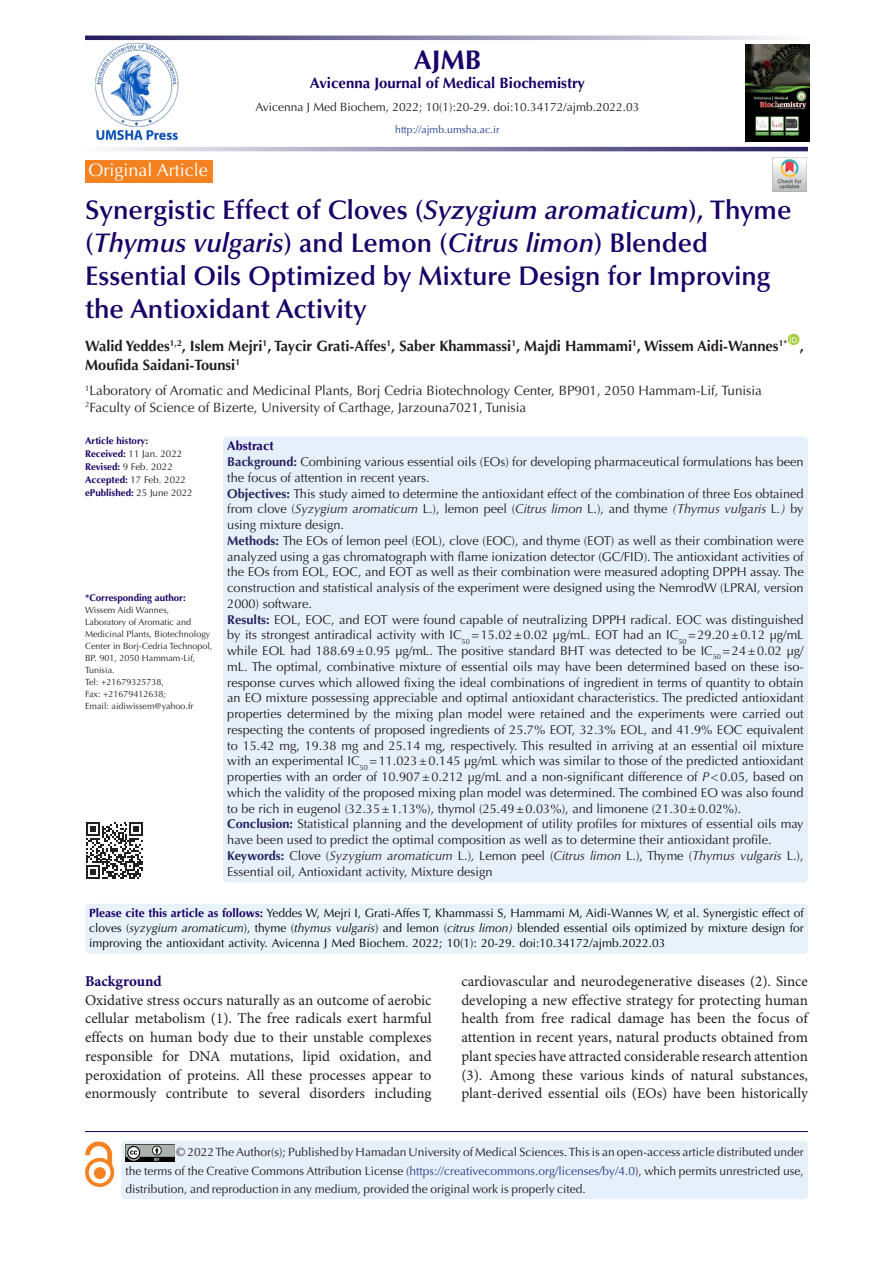
<style>
.page{position:relative;width:893px;height:1263px;background:#fff}
.page>*{position:absolute;margin:0;border:0;box-sizing:border-box;transform-origin:0 0}
.t1{font:600 27px/33px "Optima LT Std";color:#190066}
.t2{font:700 27px "Optima LT Std";color:#190066}
.t3{font:18px "Optima LT Std";color:#fff}
.Default{font:15px/18.8px "Minion Pro";letter-spacing:-.005em;color:#231f20;text-align:justify}
.t4{font:700 15px "Optima LT Std";color:#231f20}
.t5{font:700 15px "Optima LT Std";color:#190066}
.t6{font:700 15px "Minion Pro";color:#190066}
.t7{font:13.5px "Optima LT Std";color:#231f20}
.标-2{font:12.75px/15.8px "Optima LT Std";color:#231f20}
.t8{font:700 12.75px "Optima LT Std";color:#190066}
.t9{font:12px/15px "Optima LT Std";color:#040503;text-align:justify}
.t10{font:12px/18px "Optima LT Std";color:#221e1f;text-align:justify}
.t11{font:12px "Optima LT Std";color:#231f20}
.Body_Text{font:10.5px "Optima LT Std";color:#253f8e}
.t12{font:700 9.75px "Optima LT Std";color:#190066}
.t13{font:9.75px "Optima LT Std";color:#231f20}
.t14{font:9px/12px "Optima LT Std";color:#231f20}
.t15{font:7.8px "Arial";color:#fff}
.s1{font-style:italic}
.s2{font-weight:700;color:#190066}
.s3{font-weight:400;color:#231f20}
.s4{font-weight:700;color:#27235f}
.s5{color:#231f20}
.s6{color:#253f8e}
</style>
<div class="page">
<hr style="left:85px;top:1131px;width:723px;height:1px;background:#190066">
<div style="left:121px;top:1140px;width:687px;height:59px;background:#e6f0fa;border-radius:4px"></div>
<img style="left:125px;top:1145px;width:49px;height:17px">
<div style="left:788px;top:334px;width:11px;height:11px;background:#a6ce39;border-radius:50%"></div>
<div style="left:85px;top:160px;width:128px;height:22px;background:#f58220"></div>
<img style="left:773px;top:158px;width:34px;height:34px">
<div style="left:85px;top:904px;width:723px;height:50px;background:#e8f2fa;border-radius:4px"></div>
<svg style="left:112px;top:147px;width:696px;height:4px;background:#8b88ab"></svg>
<svg style="left:85px;top:36px;width:697px;height:4px;background:#8b88ab"></svg>
<div style="left:223px;top:437px;width:585px;height:445px;background:#e6f0fa;border-radius:4px"></div>
<svg style="left:86px;top:822px;width:57px;height:57px"></svg>
<div style="left:94px;top:1168px;width:11px;height:10px;background:#f58220;border-radius:50%"></div>
<div style="left:94px;top:1167px;width:11px;height:12px;border:1px solid #f58220;border-radius:50%"></div>
<div style="left:85px;top:1158px;width:29px;height:29px;border:4px solid #f58220;border-radius:50%"></div>
<svg style="left:86px;top:1142px;width:26px;height:24px"></svg>
<img style="left:95px;top:43px;width:84px;height:97px">
<img style="left:746px;top:44px;width:63px;height:98px">
<p class="t3" style="left:88px;top:160px;width:121px">Original Article</p>
<p class="t2" style="left:414px;top:44px;width:69px">AJMB</p>
<p class="t5" style="left:310px;top:74px;width:277px">Avicenna Journal of Medical Biochemistry</p>
<p class="t11" style="left:255px;top:100px;width:386px">Avicenna J Med Biochem, 2022; 10(1):20-29. doi:10.34172/ajmb.2022.03</p>
<p class="Body_Text" style="left:395px;top:124px;width:106px">http://ajmb.umsha.ac.ir</p>
<p class="t1" style="left:85px;top:194px;width:708px">Synergistic Effect of Cloves (<span class="s1">Syzygium aromaticum</span>), Thyme (<span class="s1">Thymus vulgaris</span>) and Lemon (<span class="s1">Citrus limon</span>) Blended Essential Oils Optimized by Mixture Design for Improving the Antioxidant Activity</p>
<p class="t4" style="left:85px;top:337px;width:704px">Walid Yeddes<sup>1,2</sup>, Islem Mejri<sup>1</sup>, Taycir Grati-Affes<sup>1</sup>, Saber Khammassi<sup>1</sup>, Majdi Hammami<sup>1</sup>, Wissem Aidi-Wannes<sup>1*</sup></p>
<p class="t15" style="left:790px;top:334px;width:9px">ID</p>
<p class="t4" style="left:800px;top:337px;width:6px">,</p>
<p class="t4" style="left:85px;top:356px;width:156px">Moufida Saidani-Tounsi<sup>1</sup></p>
<p class="t7" style="left:85px;top:383px;width:678px"><sup>1</sup>Laboratory of Aromatic and Medicinal Plants, Borj Cedria Biotechnology Center, BP901, 2050 Hammam-Lif, Tunisia</p>
<p class="t7" style="left:85px;top:399px;width:443px"><sup>2</sup>Faculty of Science of Bizerte, University of Carthage, Jarzouna7021, Tunisia</p>
<p class="t12" style="left:85px;top:435px;width:65px">Article history:</p>
<p class="t13" style="left:85px;top:448px;width:99px"><span class="s2">Received:</span> 11 Jan. 2022</p>
<p class="t13" style="left:85px;top:461px;width:89px"><span class="s2">Revised:</span> 9 Feb. 2022</p>
<p class="t13" style="left:85px;top:474px;width:102px"><span class="s2">Accepted:</span> 17 Feb. 2022</p>
<p class="t12" style="left:85px;top:487px;width:109px">ePublished: <span class="s3">25 June 2022</span></p>
<p class="t12" style="left:85px;top:592px;width:102px">*Corresponding author:</p>
<p class="t14" style="left:85px;top:604px;width:129px">Wissem Aidi Wannes,<br>Laboratory of Aromatic and<br>Medicinal Plants, Biotechnology<br>Center in Borj-Cedria Technopol,<br>BP. 901, 2050 Hammam-Lif,<br>Tunisia.</p>
<p class="t14" style="left:85px;top:676px;width:81px">Tel: +21679325738,</p>
<p class="t14" style="left:85px;top:688px;width:83px">Fax: +21679412638;</p>
<p class="t14" style="left:85px;top:700px;width:110px">Email: aidiwissem@yahoo.fr</p>
<p class="t8" style="left:227px;top:439px;width:48px">Abstract</p>
<p class="标-2" style="left:227px;top:454px;width:578px"><span class="s4">Background:</span> Combining various essential oils (EOs) for developing pharmaceutical formulations has been the focus of attention in recent years.</p>
<p class="标-2" style="left:227px;top:486px;width:578px;text-align:justify"><span class="s4">Objectives:</span> This study aimed to determine the antioxidant effect of the combination of three Eos obtained from clove (<span class="s1">Syzygium aromaticum</span> L.), lemon peel (<span class="s1">Citrus limon</span> L.), and thyme <span class="s1">(Thymus vulgaris</span> L<span class="s1">.)</span> by using mixture design.</p>
<p class="标-2" style="left:227px;top:533px;width:578px;text-align:justify"><span class="s4">Methods:</span> The EOs of lemon peel (EOL), clove (EOC), and thyme (EOT) as well as their combination were analyzed using a gas chromatograph with flame ionization detector (GC/FID). The antioxidant activities of the EOs from EOL, EOC, and EOT as well as their combination were measured adopting DPPH assay. The construction and statistical analysis of the experiment were designed using the NemrodW (LPRAI, version 2000) software.</p>
<p class="标-2" style="left:227px;top:612px;width:578px;text-align:justify"><span class="s4">Results:</span> EOL, EOC, and EOT were found capable of neutralizing DPPH radical. EOC was distinguished by its strongest antiradical activity with IC<sub>50</sub> =15.02±0.02 µg/mL. EOT had an IC<sub>50</sub> =29.20±0.12 µg/mL while EOL had 188.69±0.95 µg/mL. The positive standard BHT was detected to be IC<sub>50</sub> =24±0.02 µg/ mL. The optimal, combinative mixture of essential oils may have been determined based on these iso&shy;response curves which allowed fixing the ideal combinations of ingredient in terms of quantity to obtain an EO mixture possessing appreciable and optimal antioxidant characteristics. The predicted antioxidant properties determined by the mixing plan model were retained and the experiments were carried out respecting the contents of proposed ingredients of 25.7% EOT, 32.3% EOL, and 41.9% EOC equivalent to 15.42 mg, 19.38 mg and 25.14 mg, respectively. This resulted in arriving at an essential oil mixture with an experimental IC<sub>50</sub> =11.023±0.145 µg/mL which was similar to those of the predicted antioxidant properties with an order of 10.907±0.212 µg/mL and a non-significant difference of <span class="s1">P</span>&lt;0.05, based on which the validity of the proposed mixing plan model was determined. The combined EO was also found to be rich in eugenol (32.35±1.13%), thymol (25.49±0.03%), and limonene (21.30±0.02%).</p>
<p class="标-2" style="left:227px;top:816px;width:578px"><span class="s4">Conclusion:</span> Statistical planning and the development of utility profiles for mixtures of essential oils may have been used to predict the optimal composition as well as to determine their antioxidant profile.</p>
<p class="标-2" style="left:227px;top:848px;width:578px"><span class="s4">Keywords:</span> Clove (<span class="s1">Syzygium aromaticum</span> L.)<span class="s1">,</span> Lemon peel (<span class="s1">Citrus limon</span> L.), Thyme (<span class="s1">Thymus vulgaris</span> L.),<br>Essential oil, Antioxidant activity, Mixture design</p>
<p class="t9" style="left:89px;top:905px;width:716px"><span class="s2">Please cite this article as follows:</span> Yeddes W, Mejri I, Grati-Affes T, Khammassi S, Hammami M, Aidi-Wannes W, et al. Synergistic effect of cloves (<span class="s1">syzygium aromaticum</span>), thyme (<span class="s1">thymus vulgaris</span>) and lemon (<span class="s1">citrus limon)</span> blended essential oils optimized by mixture design for improving the antioxidant activity. Avicenna J Med Biochem. 2022; 10(1): 20-29. doi:10.34172/ajmb.2022.03</p>
<p class="t6" style="left:85px;top:970px;width:78px">Background</p>
<p class="Default" style="left:85px;top:991px;width:348px">Oxidative stress occurs naturally as an outcome of aerobic cellular metabolism (1). The free radicals exert harmful effects on human body due to their unstable complexes responsible for DNA mutations, lipid oxidation, and peroxidation of proteins. All these processes appear to enormously contribute to several disorders including</p>
<p class="Default" style="left:461px;top:972px;width:348px">cardiovascular and neurodegenerative diseases (2). Since developing a new effective strategy for protecting human health from free radical damage has been the focus of attention in recent years, natural products obtained from plant species have attracted considerable research attention (3). Among these various kinds of natural substances, plant-derived essential oils (EOs) have been historically</p>
<p class="t10" style="left:125px;top:1143px;width:680px;text-indent:51px"><span class="s5">© 2022 The Author(s); Published by Hamadan University of Medical Sciences.</span> This is an open-access article distributed under the terms of the Creative Commons Attribution License (<span class="s6">https://creativecommons.org/licenses/by/4.0</span>), which permits unrestricted use, distribution, and reproduction in any medium, provided the original work is properly cited.</p>
</div>
